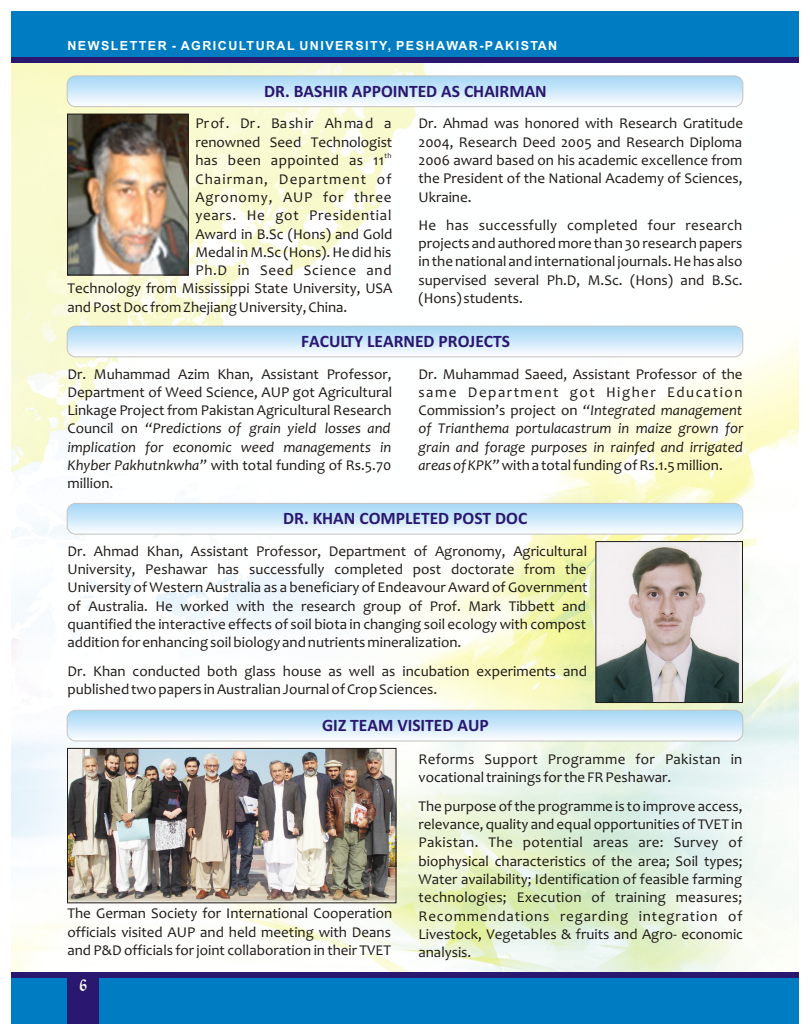
<style>
.page{position:relative;width:810px;height:1035px;background:#fff}
.page>*{position:absolute;margin:0;border:0;box-sizing:border-box;transform-origin:0 0}
.t1{font:18.75px "Bailey";color:#fff}
.t2{font:700 17.5px "Calibri";color:#291770}
.t3{font:15px/18.2px "Candara";color:#1f1a17;text-align:justify}
.t4{font:italic 15px "Candara";color:#1f1a17}
.t5{font:15px/18.2px "Candara";letter-spacing:.02em;color:#1f1a17}
.t6{font:15px "Candara";letter-spacing:.055em;color:#1f1a17}
.t7{font:15px "Candara";letter-spacing:.045em;color:#1f1a17}
.t8{font:15px "Candara";letter-spacing:.1em;color:#1f1a17}
.t9{font:15px "Candara";letter-spacing:.075em;color:#1f1a17}
.t10{font:15px "Candara";letter-spacing:.025em;color:#1f1a17}
.t11{font:700 12.5px "Arial";letter-spacing:.115em;color:#fff}
.t12{font:7.5px "Candara";color:#1f1a17}
.s1{font-style:italic}
.s2{font-style:normal}
</style>
<div class="page">
<img style="left:11px;top:63px;width:788px;height:909px">
<div style="left:11px;top:974px;width:788px;height:50px;background:#007dc2"></div>
<div style="left:11px;top:972px;width:788px;height:6px;background:#291770"></div>
<div style="left:11px;top:11px;width:788px;height:50px;background:#007dc2"></div>
<div style="left:11px;top:57px;width:788px;height:6px;background:#291770"></div>
<div style="left:68px;top:975px;width:31px;height:49px;background:#291770"></div>
<img style="left:67px;top:76px;width:676px;height:31px;border-radius:9px">
<div style="left:67px;top:76px;width:676px;height:31px;border:1px solid #c2c2c2;border-radius:9px"></div>
<img style="left:69px;top:116px;width:118px;height:157px">
<div style="left:67px;top:114px;width:122px;height:161px;border:1px solid #1f1a17"></div>
<img style="left:67px;top:326px;width:676px;height:31px;border-radius:9px">
<div style="left:67px;top:326px;width:676px;height:31px;border:1px solid #c2c2c2;border-radius:9px"></div>
<img style="left:67px;top:503px;width:676px;height:31px;border-radius:9px">
<div style="left:67px;top:503px;width:676px;height:31px;border:1px solid #c2c2c2;border-radius:9px"></div>
<img style="left:598px;top:543px;width:143px;height:158px">
<div style="left:596px;top:541px;width:147px;height:162px;border:1px solid #1f1a17"></div>
<img style="left:67px;top:710px;width:676px;height:31px;border-radius:9px">
<div style="left:67px;top:710px;width:676px;height:31px;border:1px solid #c2c2c2;border-radius:9px"></div>
<img style="left:69px;top:750px;width:325px;height:151px">
<div style="left:67px;top:748px;width:329px;height:155px;border:1px solid #1f1a17"></div>
<p class="t11" style="left:68px;top:40px;width:491px">NEWSLETTER - AGRICULTURAL UNIVERSITY, PESHAWAR-PAKISTAN</p>
<p class="t2" style="left:264px;top:84px;width:284px">DR. BASHIR APPOINTED AS CHAIRMAN</p>
<p class="t3" style="left:195px;top:116px;width:198px">Prof. Dr. Bashir Ahmad a</p>
<p class="t3" style="left:418px;top:116px;width:326px">Dr. Ahmad was honored with Research Gratitude</p>
<p class="t3" style="left:195px;top:134px;width:198px">renowned Seed Technologist</p>
<p class="t3" style="left:418px;top:134px;width:325px">2004, Research Deed 2005 and Research Diploma</p>
<p class="t12" style="left:384px;top:152px;width:9px">th</p>
<p class="t10" style="left:195px;top:154px;width:190px">has been appointed as 11</p>
<p class="t3" style="left:418px;top:152px;width:325px">2006 award based on his academic excellence from</p>
<p class="t9" style="left:195px;top:173px;width:198px">Chairman, Department of</p>
<p class="t3" style="left:418px;top:171px;width:326px">the President of the National Academy of Sciences,</p>
<p class="t6" style="left:195px;top:191px;width:198px">Agronomy, AUP for three</p>
<p class="t3" style="left:418px;top:189px;width:55px">Ukraine.</p>
<p class="t7" style="left:195px;top:209px;width:198px">years. He got Presidential</p>
<p class="t5" style="left:418px;top:217px;width:325px">He has successfully completed four research</p>
<p class="t3" style="left:195px;top:226px;width:199px">Award in B.Sc (Hons) and Gold</p>
<p class="t3" style="left:418px;top:236px;width:325px">projects and authored more than 30 research papers</p>
<p class="t3" style="left:195px;top:244px;width:197px">Medal in M.Sc (Hons). He did his</p>
<p class="t3" style="left:418px;top:254px;width:325px">in the national and international journals. He has also</p>
<p class="t7" style="left:195px;top:264px;width:198px">Ph.D in Seed Science and</p>
<p class="t3" style="left:418px;top:272px;width:326px">supervised several Ph.D, M.Sc. (Hons) and B.Sc.</p>
<p class="t3" style="left:67px;top:281px;width:327px">Technology from Mississippi State University, USA</p>
<p class="t3" style="left:418px;top:291px;width:106px">(Hons) students.</p>
<p class="t3" style="left:67px;top:299px;width:281px">and Post Doc from Zhejiang University, China.</p>
<p class="t2" style="left:301px;top:334px;width:210px">FACULTY LEARNED PROJECTS</p>
<p class="t3" style="left:68px;top:366px;width:326px">Dr. Muhammad Azim Khan, Assistant Professor,</p>
<p class="t3" style="left:418px;top:366px;width:326px">Dr. Muhammad Saeed, Assistant Professor of the</p>
<p class="t3" style="left:67px;top:384px;width:326px">Department of Weed Science, AUP got Agricultural</p>
<p class="t8" style="left:418px;top:386px;width:325px">same Department got Higher Education</p>
<p class="t3" style="left:67px;top:403px;width:326px">Linkage Project from Pakistan Agricultural Research</p>
<p class="t3" style="left:418px;top:403px;width:326px">Commission’s project on <span class="s1">“Integrated management</span></p>
<p class="t4" style="left:67px;top:423px;width:325px"><span class="s2">Council on</span> “Predictions of grain yield losses and</p>
<p class="t4" style="left:418px;top:423px;width:326px">of Trianthema portulacastrum in maize grown for</p>
<p class="t4" style="left:67px;top:441px;width:325px">implication for economic weed managements in</p>
<p class="t4" style="left:418px;top:441px;width:326px">grain and forage purposes in rainfed and irrigated</p>
<p class="t3" style="left:67px;top:458px;width:325px"><span class="s1">Khyber Pakhutnkwha”</span> with total funding of Rs.5.70</p>
<p class="t3" style="left:418px;top:458px;width:306px"><span class="s1">areas of KPK”</span> with a total funding of Rs.1.5 million.</p>
<p class="t3" style="left:67px;top:476px;width:47px">million.</p>
<p class="t2" style="left:283px;top:511px;width:246px">DR. KHAN COMPLETED POST DOC</p>
<p class="t3" style="left:68px;top:543px;width:522px">Dr. Ahmad Khan, Assistant Professor, Department of Agronomy, Agricultural University, Peshawar has successfully completed post doctorate from the University of Western Australia as a beneficiary of Endeavour Award of Government of Australia. He worked with the research group of Prof. Mark Tibbett and quantified the interactive effects of soil biota in changing soil ecology with compost addition for enhancing soil biology and nutrients mineralization.</p>
<p class="t3" style="left:68px;top:663px;width:521px">Dr. Khan conducted both glass house as well as incubation experiments and published two papers in Australian Journal of Crop Sciences.</p>
<p class="t2" style="left:322px;top:718px;width:168px">GIZ TEAM VISITED AUP</p>
<p class="t5" style="left:418px;top:752px;width:325px">Reforms Support Programme for Pakistan in vocational trainings for the FR Peshawar.</p>
<p class="t3" style="left:418px;top:798px;width:326px">The purpose of the programme is to improve access, relevance, quality and equal opportunities of TVET in Pakistan. The potential areas are: Survey of biophysical characteristics of the area; Soil types; Water availability; Identification of feasible farming technologies; Execution of training measures;</p>
<p class="t3" style="left:68px;top:906px;width:326px">The German Society for International Cooperation</p>
<p class="t6" style="left:418px;top:910px;width:325px">Recommendations regarding integration of</p>
<p class="t3" style="left:68px;top:924px;width:325px">officials visited AUP and held meeting with Deans</p>
<p class="t3" style="left:418px;top:926px;width:326px">Livestock, Vegetables &amp; fruits and Agro- economic</p>
<p class="t3" style="left:68px;top:942px;width:325px">and P&amp;D officials for joint collaboration in their TVET</p>
<p class="t3" style="left:418px;top:945px;width:54px">analysis.</p>
<p class="t1" style="left:80px;top:978px;width:9px">6</p>
</div>
